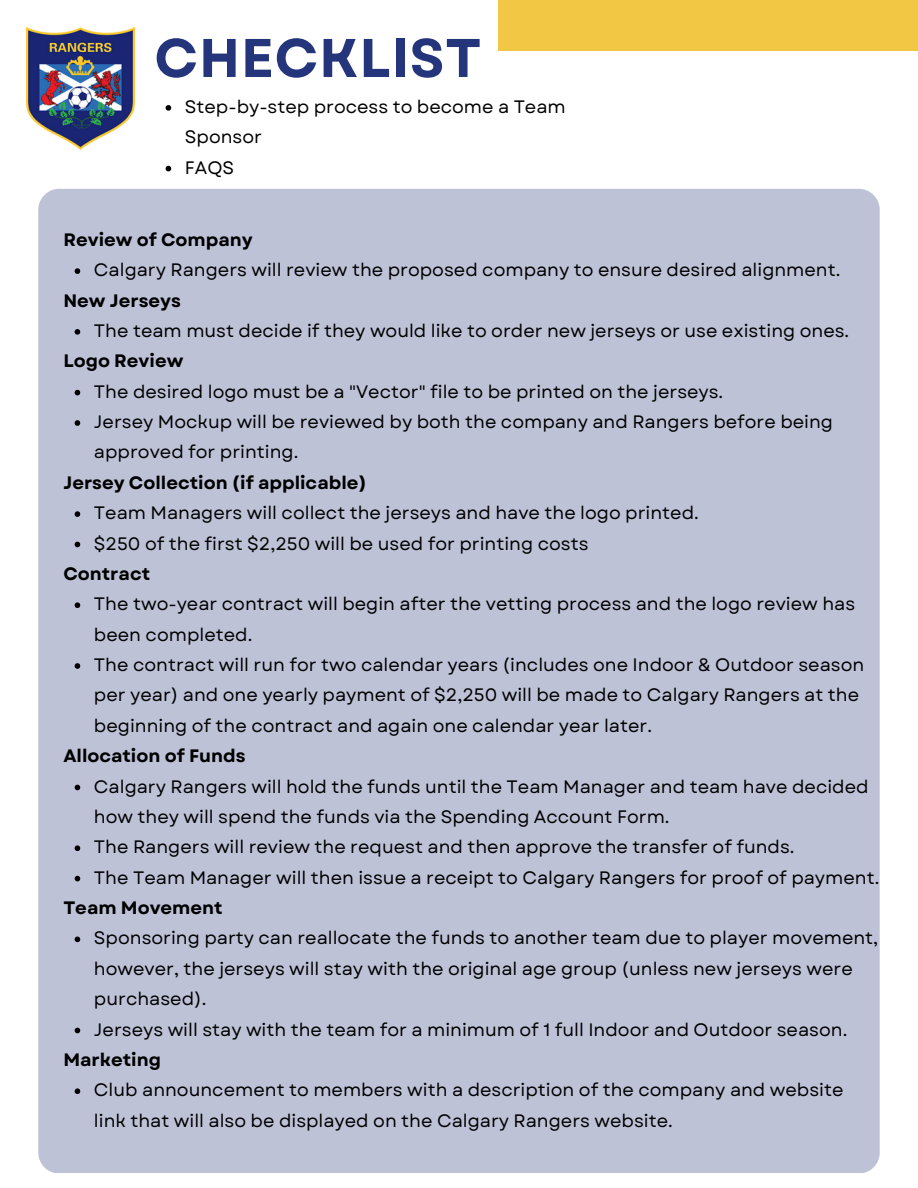
<style>
.page{position:relative;width:918px;height:1188px;background:#fff}
.page>*{position:absolute;margin:0;border:0;box-sizing:border-box;transform-origin:0 0}
.t1{font:700 54.3px "Garet";letter-spacing:.015em;color:#25357c}
.t2{font:18px/30.3px "Garet";color:#000}
.t3{font:700 18px "Garet";color:#000}
</style>
<div class="page">
<div style="left:498px;top:0;width:420px;height:51px;background:#f2c744"></div>
<img style="left:26px;top:27px;width:108px;height:123px">
<div style="left:38px;top:189px;width:842px;height:984px;background:#bec2d7;border-radius:21px"></div>
<svg style="left:75px;top:268px;width:5px;height:6px"></svg>
<svg style="left:75px;top:329px;width:5px;height:6px"></svg>
<svg style="left:75px;top:390px;width:5px;height:5px"></svg>
<svg style="left:75px;top:420px;width:5px;height:6px"></svg>
<svg style="left:75px;top:511px;width:5px;height:6px"></svg>
<svg style="left:75px;top:542px;width:5px;height:5px"></svg>
<svg style="left:75px;top:602px;width:5px;height:6px"></svg>
<svg style="left:75px;top:663px;width:5px;height:6px"></svg>
<svg style="left:75px;top:785px;width:5px;height:5px"></svg>
<svg style="left:75px;top:845px;width:5px;height:6px"></svg>
<svg style="left:75px;top:876px;width:5px;height:5px"></svg>
<svg style="left:75px;top:937px;width:5px;height:5px"></svg>
<svg style="left:75px;top:1028px;width:5px;height:5px"></svg>
<svg style="left:75px;top:1088px;width:5px;height:6px"></svg>
<svg style="left:166px;top:105px;width:5px;height:6px"></svg>
<svg style="left:166px;top:166px;width:5px;height:5px"></svg>
<p class="t1" style="left:154px;top:19px;width:328px">CHECKLIST</p>
<h2 class="t2" style="left:185px;top:92px;width:382px">Step-by-step process to become a Team<br>Sponsor</h2>
<p class="t2" style="left:185px;top:152px;width:51px">FAQS</p>
<h1 class="t3" style="left:63px;top:227px;width:191px">Review of Company</h1>
<p class="t2" style="left:94px;top:255px;width:748px">Calgary Rangers will review the proposed company to ensure desired alignment.</p>
<p class="t3" style="left:63px;top:287px;width:119px">New Jerseys</p>
<h2 class="t2" style="left:94px;top:316px;width:757px">The team must decide if they would like to order new jerseys or use existing ones.</h2>
<p class="t3" style="left:63px;top:348px;width:122px">Logo Review</p>
<h2 class="t2" style="left:94px;top:376px;width:631px">The desired logo must be a "Vector" file to be printed on the jerseys.</h2>
<p class="t2" style="left:94px;top:407px;width:741px">Jersey Mockup will be reviewed by both the company and Rangers before being approved for printing.</p>
<h2 class="t3" style="left:63px;top:470px;width:305px">Jersey Collection (if applicable)</h2>
<p class="t2" style="left:94px;top:498px;width:606px">Team Managers will collect the jerseys and have the logo printed.</p>
<p class="t2" style="left:94px;top:528px;width:496px">$250 of the first $2,250 will be used for printing costs</p>
<h2 class="t3" style="left:63px;top:561px;width:88px">Contract</h2>
<p class="t2" style="left:94px;top:589px;width:763px">The two-year contract will begin after the vetting process and the logo review has been completed.</p>
<p class="t2" style="left:94px;top:650px;width:772px">The contract will run for two calendar years (includes one Indoor &amp; Outdoor season per year) and one yearly payment of $2,250 will be made to Calgary Rangers at the beginning of the contract and again one calendar year later.</p>
<h2 class="t3" style="left:63px;top:743px;width:184px">Allocation of Funds</h2>
<p class="t2" style="left:94px;top:771px;width:776px">Calgary Rangers will hold the funds until the Team Manager and team have decided how they will spend the funds via the Spending Account Form.</p>
<p class="t2" style="left:94px;top:832px;width:702px">The Rangers will review the request and then approve the transfer of funds.</p>
<h2 class="t2" style="left:94px;top:862px;width:787px">The Team Manager will then issue a receipt to Calgary Rangers for proof of payment.</h2>
<p class="t3" style="left:63px;top:895px;width:161px">Team Movement</p>
<p class="t2" style="left:94px;top:923px;width:786px">Sponsoring party can reallocate the funds to another team due to player movement, however, the jerseys will stay with the original age group (unless new jerseys were purchased).</p>
<p class="t2" style="left:94px;top:1014px;width:755px">Jerseys will stay with the team for a minimum of 1 full Indoor and Outdoor season.</p>
<h2 class="t3" style="left:63px;top:1047px;width:99px">Marketing</h2>
<p class="t2" style="left:94px;top:1075px;width:751px">Club announcement to members with a description of the company and website link that will also be displayed on the Calgary Rangers website.</p>
</div>
